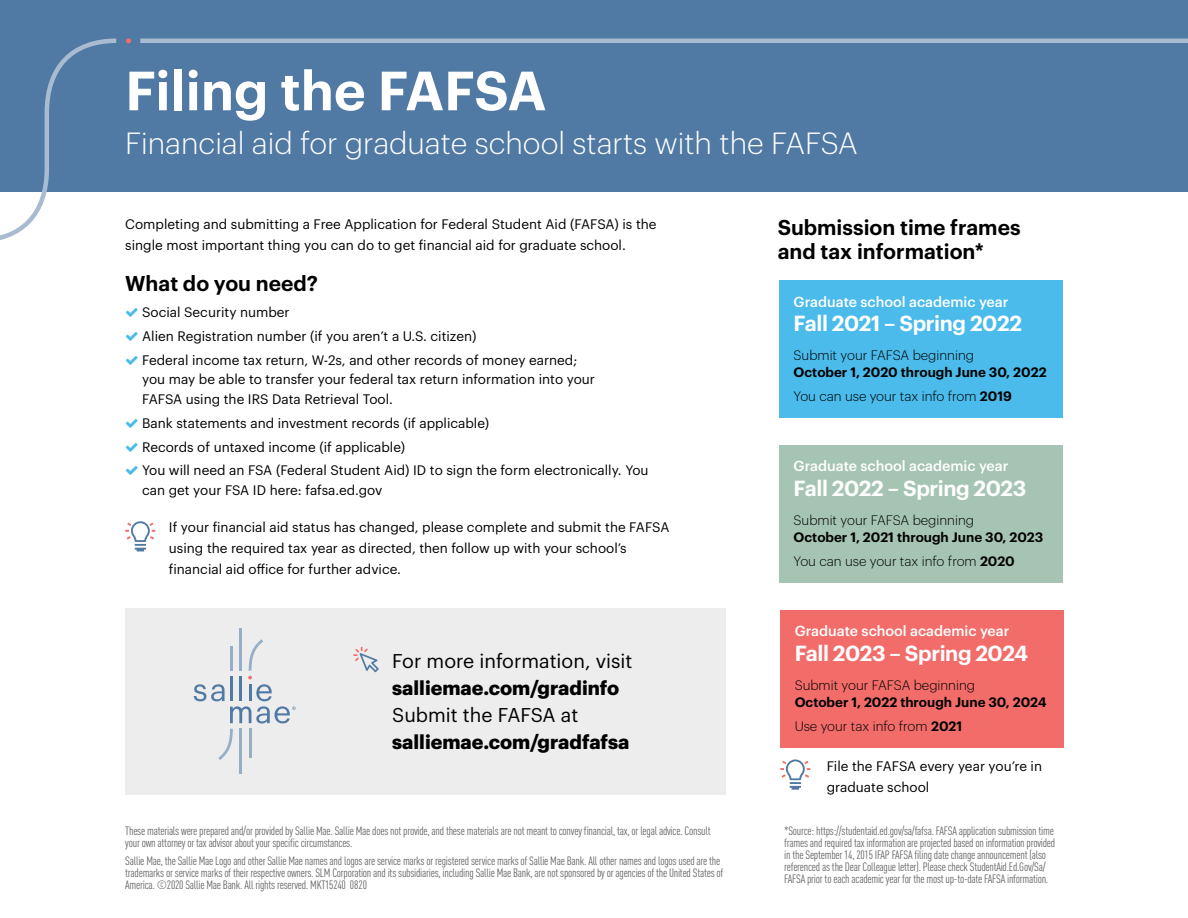
<style>
.page{position:relative;width:1188px;height:918px;background:#fff}
.page>*{position:absolute;margin:0;border:0;box-sizing:border-box;transform-origin:0 0}
.t1{font:600 54px "Graphik";color:#fff}
.t2{font:300 30px "Graphik";color:#fff}
.t3{font:600 21.3px "Graphik";letter-spacing:-.02em;color:#fff}
.t4{font:600 21px/24px "Graphik";color:#000}
.t5{font:700 19.5px "Graphik";color:#000}
.t6{font:19.5px "Graphik";color:#000}
.t7{font:500 14.25px "Graphik";color:#fff}
.t8{font:13.5px/23.9px "Graphik";color:#000}
.t9{font:600 13.35px/23.7px "Graphik";color:#000}
.t10{font:300 13.35px "Graphik";color:#000}
.t11{font:12px/12px "DIN Cond";letter-spacing:-.02em;color:#636466}
.s1{font-weight:300}
</style>
<div class="page">
<div style="left:125px;top:608px;width:601px;height:186px;background:#ededee"></div>
<div style="left:0;top:0;width:1188px;height:191px;background:#5079a3"></div>
<div style="left:779px;top:280px;width:284px;height:138px;background:#4bbbeb"></div>
<div style="left:779px;top:445px;width:284px;height:138px;background:#a6c4b4"></div>
<div style="left:780px;top:610px;width:284px;height:138px;background:#f26d6a"></div>
<svg style="left:353px;top:647px;width:26px;height:25px"></svg>
<svg style="left:218px;top:729px;width:15px;height:31px"></svg>
<hr style="left:239px;top:628px;width:3px;height:43px;background:#96aec7">
<hr style="left:249px;top:729px;width:2px;height:29px;background:#96aec7">
<hr style="left:239px;top:729px;width:3px;height:45px;background:#96aec7">
<svg style="left:194px;top:639px;width:102px;height:84px"></svg>
<svg style="left:0;top:38px;width:1188px;height:202px"></svg>
<svg style="left:126px;top:38px;width:5px;height:5px"></svg>
<svg style="left:125px;top:521px;width:30px;height:30px"></svg>
<svg style="left:780px;top:759px;width:30px;height:31px"></svg>
<h1 class="t1" style="left:125px;top:49px;width:423px">Filing the FAFSA</h1>
<h2 class="t2" style="left:125px;top:121px;width:734px">Financial aid for graduate school starts with the FAFSA</h2>
<p class="t8" style="left:125px;top:213px;width:533px;line-height:21px">Completing and submitting a Free Application for Federal Student Aid (FAFSA) is the single most important thing you can do to get financial aid for graduate school.</p>
<h3 class="t4" style="left:125px;top:270px;width:194px">What do you need?</h3>
<p class="t8" style="left:142px;top:299px;width:437px">Social Security number<br>Alien Registration number (if you aren’t a U.S. citizen)<br>Federal income tax return, W-2s, and other records of money earned;</p>
<p class="t8" style="left:142px;top:369px;width:454px;line-height:19.5px">you may be able to transfer your federal tax return information into your<br>FAFSA using the IRS Data Retrieval Tool.</p>
<p class="t8" style="left:142px;top:410px;width:508px">Bank statements and investment records (if applicable)<br>Records of untaxed income (if applicable)<br>You will need an FSA (Federal Student Aid) ID to sign the form electronically. You</p>
<p class="t8" style="left:142px;top:477px;width:242px">can get your FSA ID here: fafsa.ed.gov</p>
<p class="t8" style="left:169px;top:516px;width:502px;line-height:21px">If your financial aid status has changed, please complete and submit the FAFSA using the required tax year as directed, then follow up with your school’s financial aid office for further advice.</p>
<h3 class="t6" style="left:392px;top:647px;width:242px">For more information, visit</h3>
<h3 class="t5" style="left:392px;top:673px;width:229px">salliemae.com/gradinfo</h3>
<h3 class="t6" style="left:392px;top:701px;width:188px">Submit the FAFSA at</h3>
<h3 class="t5" style="left:392px;top:727px;width:239px">salliemae.com/gradfafsa</h3>
<p class="t11" style="left:125px;top:824px;width:587px">These materials were prepared and/or provided by Sallie Mae. Sallie Mae does not provide, and these materials are not meant to convey financial, tax, or legal advice. Consult your own attorney or tax advisor about your specific circumstances.</p>
<p class="t11" style="left:125px;top:855px;width:600px">Sallie Mae, the Sallie Mae Logo and other Sallie Mae names and logos are service marks or registered service marks of Sallie Mae Bank. All other names and logos used are the trademarks or service marks of their respective owners. SLM Corporation and its subsidiaries, including Sallie Mae Bank, are not sponsored by or agencies of the United States of<br>America. ©2020 Sallie Mae Bank. All rights reserved. MKT15240 0820</p>
<h3 class="t4" style="left:778px;top:214px;width:245px">Submission time frames and tax information*</h3>
<p class="t7" style="left:794px;top:291px;width:216px">Graduate school academic year</p>
<h3 class="t3" style="left:794px;top:307px;width:230px">Fall 2021 – Spring 2022</h3>
<p class="t10" style="left:794px;top:346px;width:182px">Submit your FAFSA beginning</p>
<p class="t9" style="left:794px;top:360px;width:254px">October 1, 2020 through June 30, 2022<br><span class="s1">You can use your tax info from</span> 2019</p>
<p class="t7" style="left:794px;top:455px;width:216px">Graduate school academic year</p>
<h3 class="t3" style="left:794px;top:472px;width:234px">Fall 2022 – Spring 2023</h3>
<p class="t10" style="left:794px;top:511px;width:182px">Submit your FAFSA beginning</p>
<p class="t9" style="left:794px;top:524px;width:251px">October 1, 2021 through June 30, 2023<br><span class="s1">You can use your tax info from</span> 2020</p>
<p class="t7" style="left:795px;top:620px;width:216px">Graduate school academic year</p>
<h3 class="t3" style="left:795px;top:636px;width:235px">Fall 2023 – Spring 2024</h3>
<p class="t10" style="left:795px;top:676px;width:182px">Submit your FAFSA beginning</p>
<p class="t9" style="left:795px;top:689px;width:254px">October 1, 2022 through June 30, 2024<br><span class="s1">Use your tax info from</span> 2021</p>
<p class="t8" style="left:827px;top:755px;width:217px;line-height:21px">File the FAFSA every year you’re in graduate school</p>
<p class="t11" style="left:784px;top:824px;width:273px">*Source: https://studentaid.ed.gov/sa/fafsa. FAFSA application submission time frames and required tax information are projected based on information provided in the September 14, 2015 IFAP FAFSA filing date change announcement (also referenced as the Dear Colleague letter). Please check StudentAid.Ed.Gov/Sa/ FAFSA prior to each academic year for the most up-to-date FAFSA information.</p>
</div>
